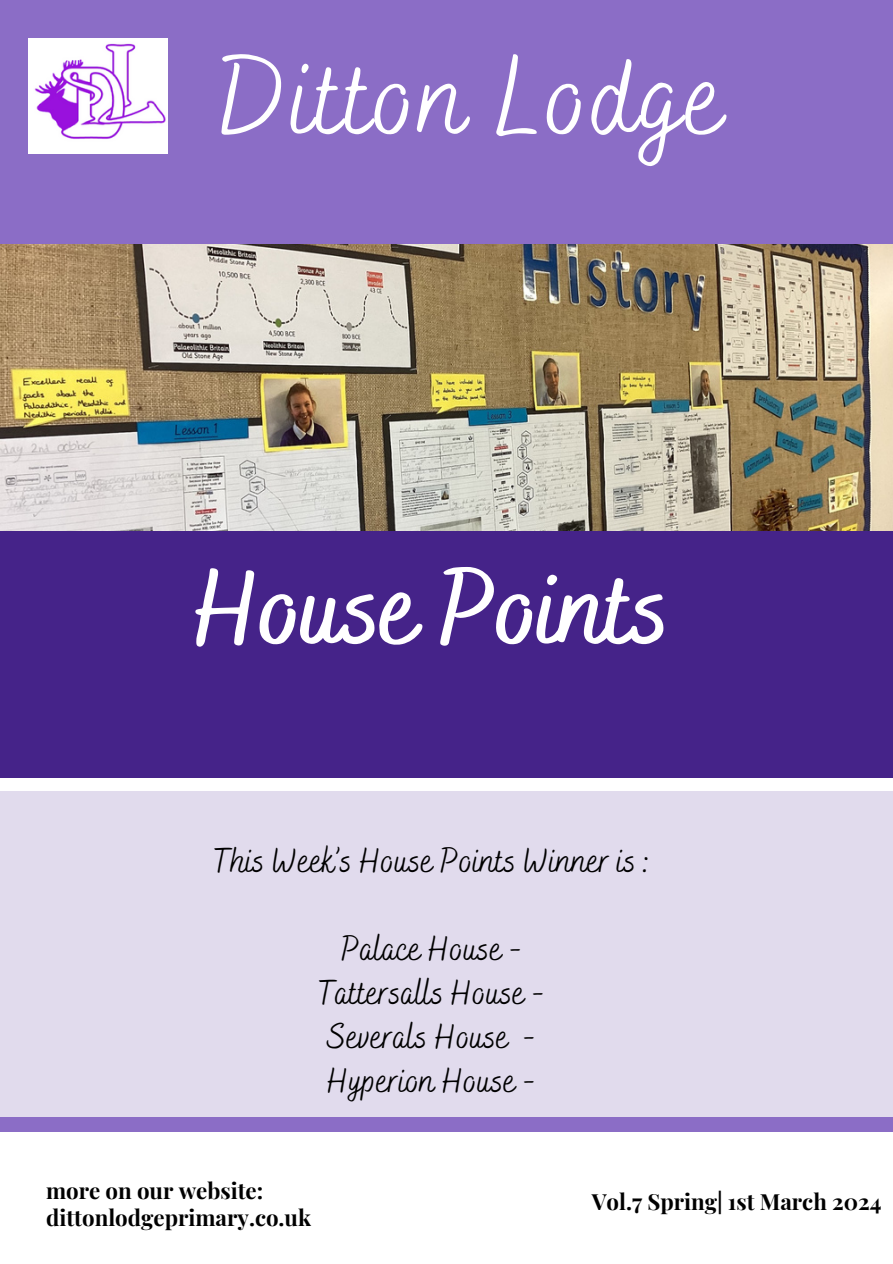
<style>
.page{position:relative;width:893px;height:1264px;background:#fff}
.page>*{position:absolute;margin:0;border:0;box-sizing:border-box;transform-origin:0 0}
.t1{font:111.75px "Bakerie Smooth";letter-spacing:.02em;color:#fff}
.t2{font:700 108px "Bakerie Smooth";color:#fff}
.t3{font:35.7px/43.8px "Bakerie Smooth";color:#000;text-align:center}
.t4{font:700 22.2px/27px "Playfair Display";color:#000}
</style>
<div class="page">
<div style="left:0;top:791px;width:892px;height:340px;background:#e1dbed"></div>
<div style="left:0;top:1116px;width:892px;height:15px;background:#8b6dc6"></div>
<div style="left:0;top:0;width:892px;height:245px;background:#8b6dc6"></div>
<img style="left:0;top:245px;width:892px;height:286px">
<img style="left:29px;top:39px;width:138px;height:114px">
<div style="left:0;top:531px;width:892px;height:246px;background:#452389"></div>
<p class="t1" style="left:219px;top:32px;width:506px">Ditton Lodge</p>
<h3 class="t2" style="left:195px;top:544px;width:476px">House Points</h3>
<p class="t3" style="left:214px;top:841px;width:438px">This Week’s House Points Winner is :</p>
<p class="t3" style="left:318px;top:928px;width:229px">Palace House -<br>Tattersalls House -<br>Severals House -<br>Hyperion House -</p>
<h1 class="t4" style="left:46px;top:1175px;width:266px">more on our website: dittonlodgeprimary.co.uk</h1>
<h3 class="t4" style="left:591px;top:1186px;width:291px">Vol.7 Spring| 1st March 2024</h3>
</div>
